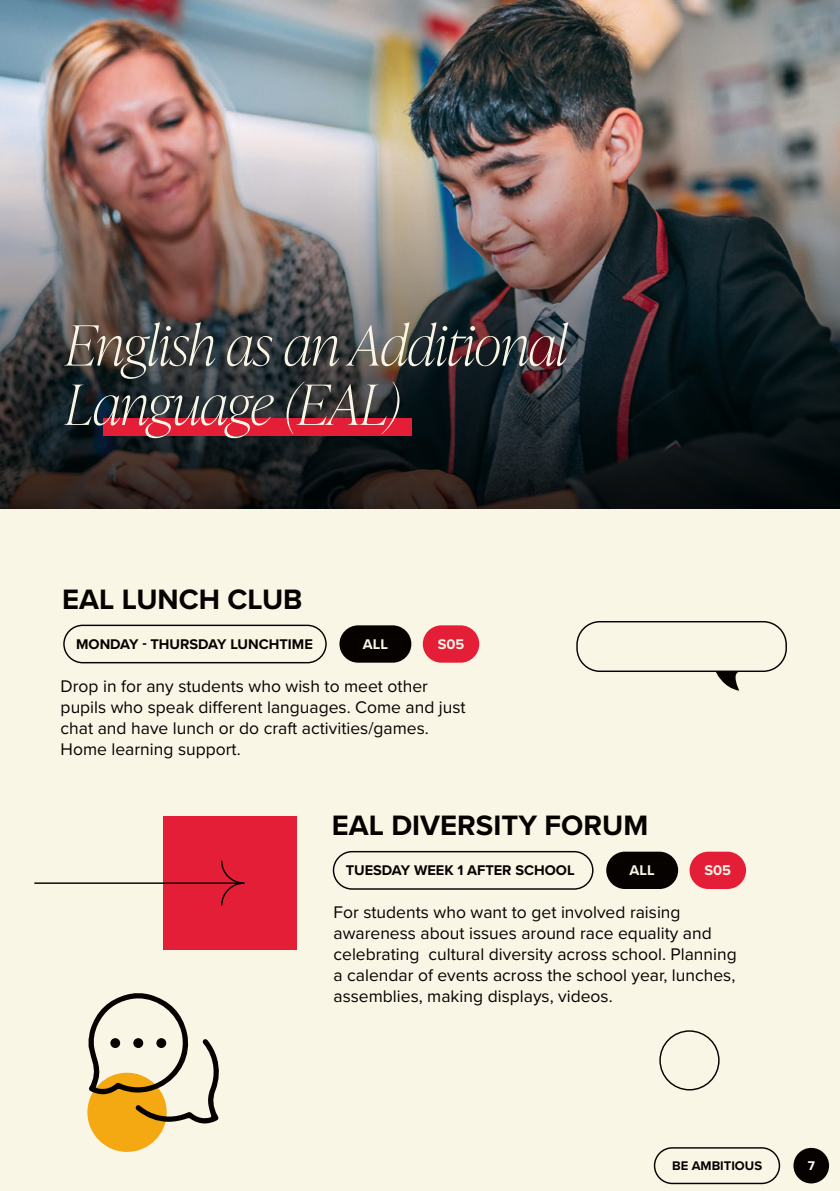
<style>
.page{position:relative;width:840px;height:1191px;background:#fff}
.page>*{position:absolute;margin:0;border:0;box-sizing:border-box;transform-origin:0 0}
.t1{font:italic 100 55.2px/59.4px "Ivy Presto Display";color:#f9f6e6}
.t2{font:700 29px "Proxima Nova";color:#060200}
.t3{font:17.4px/21px "Proxima Nova";color:#060200}
.t4{font:700 14.6px "Proxima Nova";color:#060200}
.t5{font:700 14.6px "Proxima Nova";color:#f9f6e6}
.t6{font:700 13px "Proxima Nova";color:#060200}
.t7{font:700 13px "Proxima Nova";color:#fff}
</style>
<div class="page">
<div style="left:0;top:0;width:839px;height:1191px;background:#f9f6e6"></div>
<div style="left:332px;top:851px;width:261px;height:38px;border:1px solid #060200;border-radius:19px"></div>
<div style="left:606px;top:851px;width:71px;height:38px;background:#060200;border-radius:19px"></div>
<div style="left:689px;top:851px;width:56px;height:38px;background:#e51e38;border-radius:19px"></div>
<img style="left:0;top:0;width:839px;height:508px">
<div style="left:63px;top:624px;width:263px;height:39px;border:1px solid #060200;border-radius:19px"></div>
<div style="left:339px;top:625px;width:72px;height:37px;background:#060200;border-radius:19px"></div>
<div style="left:422px;top:625px;width:57px;height:37px;background:#e51e38;border-radius:19px"></div>
<div style="left:793px;top:1147px;width:35px;height:36px;background:#060200;border-radius:50%"></div>
<div style="left:653px;top:1147px;width:126px;height:37px;border:1px solid #060200;border-radius:18px"></div>
<div style="left:104px;top:418px;width:307px;height:18px;background:#e51e38"></div>
<div style="left:659px;top:1030px;width:60px;height:60px;border:1px solid #060200;border-radius:50%"></div>
<div style="left:576px;top:621px;width:210px;height:51px;border:1px solid #060200;border-radius:23px"></div>
<svg style="left:715px;top:671px;width:25px;height:19px"></svg>
<div style="left:87px;top:1072px;width:79px;height:79px;background:#f4a812;border-radius:50%"></div>
<svg style="left:88px;top:993px;width:131px;height:130px"></svg>
<div style="left:110px;top:1038px;width:10px;height:10px;background:#060200;border-radius:50%"></div>
<div style="left:163px;top:816px;width:133px;height:133px;background:#e51e38"></div>
<hr style="left:34px;top:882px;width:210px;height:2px;background:#060200">
<svg style="left:220px;top:860px;width:25px;height:46px"></svg>
<h1 class="t1" style="left:66px;top:313px;width:502px">English as an Additional<br>Language (EAL)</h1>
<h2 class="t2" style="left:62px;top:577px;width:242px">EAL LUNCH CLUB</h2>
<p class="t4" style="left:76px;top:633px;width:238px">MONDAY - THURSDAY LUNCHTIME</p>
<p class="t5" style="left:362px;top:633px;width:27px">ALL</p>
<p class="t5" style="left:437px;top:633px;width:28px">S05</p>
<p class="t3" style="left:61px;top:675px;width:406px">Drop in for any students who wish to meet other pupils who speak di-erent languages. Come and just chat and have lunch or do craft activities/games.<br>Home learning support.</p>
<h2 class="t2" style="left:331px;top:803px;width:318px">EAL DIVERSITY FORUM</h2>
<p class="t4" style="left:345px;top:859px;width:230px">TUESDAY WEEK 1 AFTER SCHOOL</p>
<p class="t5" style="left:629px;top:859px;width:27px">ALL</p>
<p class="t5" style="left:704px;top:859px;width:28px">S05</p>
<p class="t3" style="left:333px;top:901px;width:404px">For students who want to get involved raising awareness about issues around race equality and celebrating cultural diversity across school. Planning a calendar of events across the school year, lunches, assemblies, making displays, videos.</p>
<p class="t6" style="left:671px;top:1156px;width:91px">BE AMBITIOUS</p>
<p class="t7" style="left:807px;top:1156px;width:9px">7</p>
</div>
